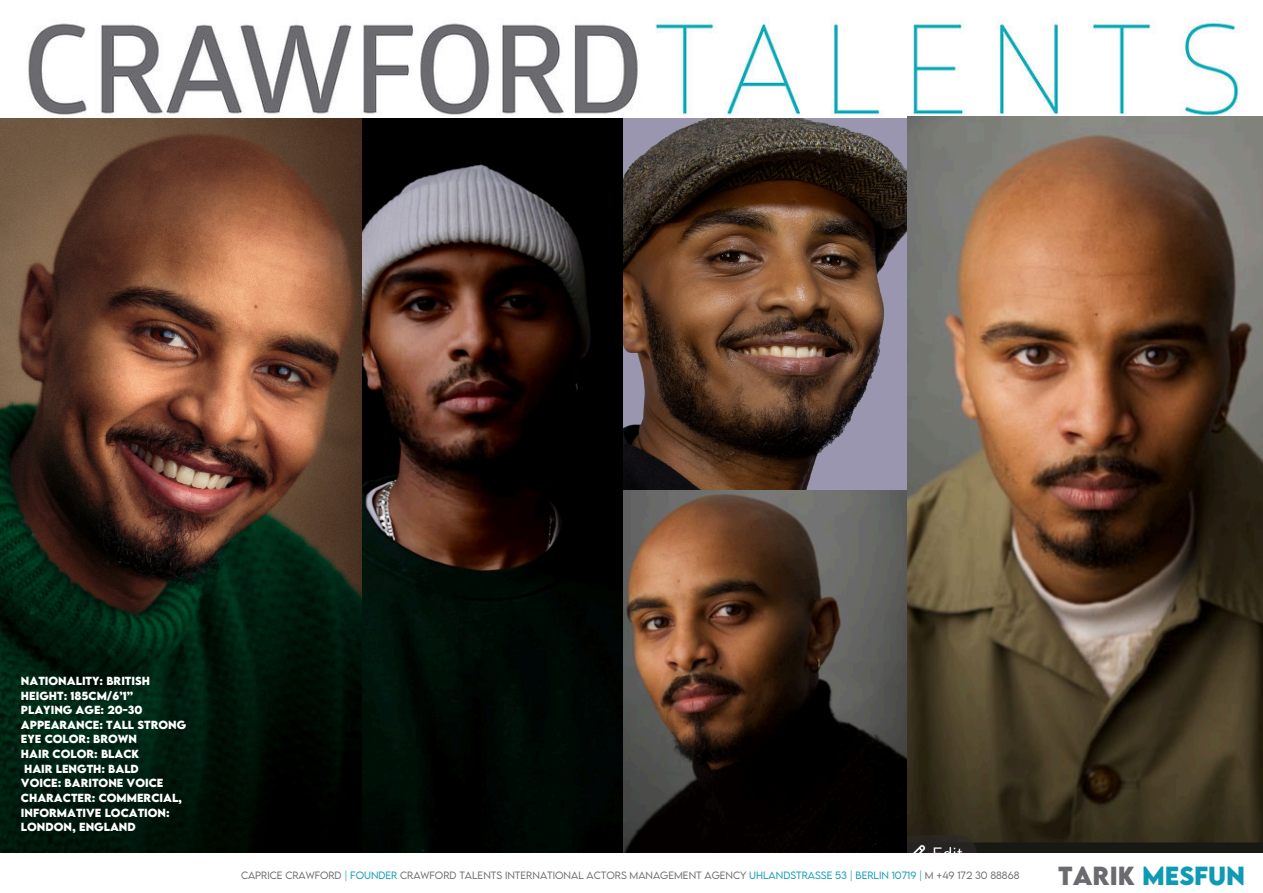
<style>
.page{position:relative;width:1263px;height:893px;background:#fff}
.page>*{position:absolute;margin:0;border:0;box-sizing:border-box;transform-origin:0 0}
.t1{font:700 23.25px "LEMONMILK";color:#0e9ab3}
.t2{font:700 10.43px "LEMONMILK";color:#fff}
.t3{font:700 10.43px "LEMONMILK";letter-spacing:.13em;color:#fff}
.t4{font:700 10.43px "LEMONMILK";letter-spacing:.165em;color:#fff}
.t5{font:700 10.43px "LEMONMILK";letter-spacing:.18em;color:#fff}
.t6{font:700 10.43px "LEMONMILK";letter-spacing:.11em;color:#fff}
.t7{font:700 10.43px "LEMONMILK";letter-spacing:.085em;color:#fff}
.t8{font:700 10.43px "LEMONMILK";letter-spacing:.09em;color:#fff}
.t9{font:300 9.45px "LEMONMILK";letter-spacing:.115em;color:#6b6a6e}
.s1{color:#0e9ab3}
.s2{color:#6b6a6e}
</style>
<div class="page">
<img style="left:28px;top:18px;width:1212px;height:99px">
<img style="left:623px;top:118px;width:284px;height:372px">
<img style="left:0;top:118px;width:363px;height:734px">
<img style="left:623px;top:490px;width:284px;height:362px">
<img style="left:907px;top:116px;width:356px;height:736px">
<img style="left:363px;top:118px;width:260px;height:734px">
<p class="t2" style="left:21px;top:673px;width:129px">NATIONALITY: BRITISH</p>
<p class="t2" style="left:21px;top:688px;width:114px">HEIGHT: 185CM/6’1”</p>
<p class="t2" style="left:21px;top:703px;width:123px">PLAYING AGE: 20-30</p>
<p class="t4" style="left:21px;top:717px;width:164px">APPEARANCE: TALL STRONG</p>
<p class="t8" style="left:21px;top:732px;width:116px">EYE COLOR: BROWN</p>
<p class="t3" style="left:21px;top:746px;width:119px">HAIR COLOR: BLACK</p>
<p class="t7" style="left:24px;top:761px;width:115px">HAIR LENGTH: BALD</p>
<p class="t6" style="left:21px;top:776px;width:143px">VOICE: BARITONE VOICE</p>
<p class="t3" style="left:21px;top:790px;width:163px">CHARACTER: COM M ERCIAL,</p>
<p class="t5" style="left:21px;top:805px;width:150px">INFORMATIVE LOCATION:</p>
<p class="t4" style="left:21px;top:820px;width:115px">LONDON, ENGLAND</p>
<p class="t9" style="left:241px;top:868px;width:780px">CAPRICE CRAWFORD <span class="s1">| FOUNDER</span> CRAWFORD TALENTS INTERNATIONAL ACTORS MANAGEM ENT AGENCY <span class="s1">UHLANDSTRASSE 53 | BERLIN 10719 |</span> M +49 172 30 88868</p>
<p class="t1" style="left:1058px;top:859px;width:189px"><span class="s2">TARIK</span> MESFUN</p>
</div>
